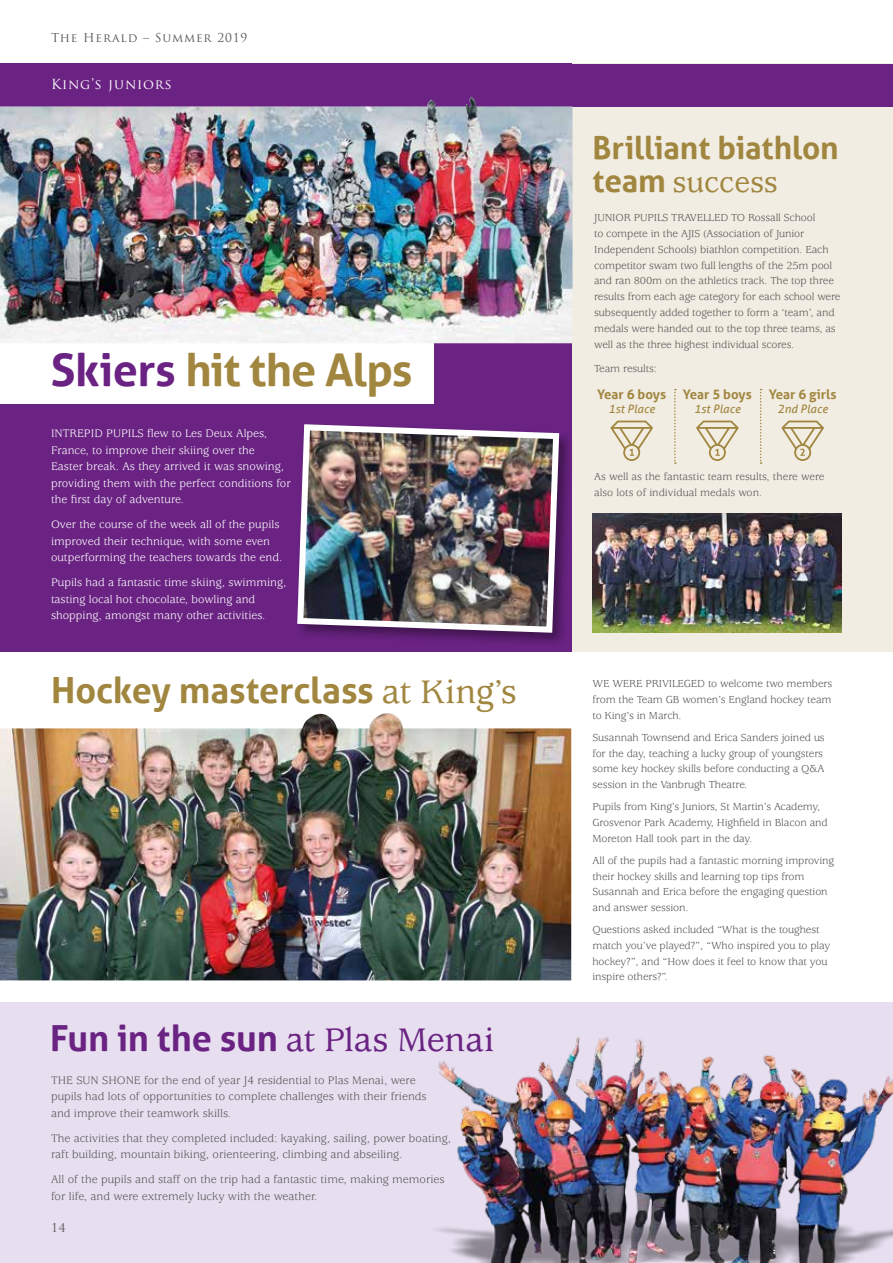
<style>
.page{position:relative;width:893px;height:1263px;background:#fff}
.page>*{position:absolute;margin:0;border:0;box-sizing:border-box;transform-origin:0 0}
.t1{font:700 45px "Aller";letter-spacing:-.015em;color:#a1863f}
.t2{font:700 36px "Aller";letter-spacing:-.005em;color:#a1863f}
.t3{font:700 36px "Aller";letter-spacing:-.005em;color:#6a2383}
.t4{font:700 31.5px "Aller";letter-spacing:-.005em;color:#a1863f}
.t5{font:500 31.5px "Usherwood";color:#a1863f}
.t6{font:13.5px "Trajan Pro";letter-spacing:.06em;color:#fff}
.t7{font:700 13.2px "Aller";color:#a1863f}
.t8{font:12px/16.5px "Usherwood";color:#575756}
.t9{font:12px/16.5px "Usherwood";color:#fff}
.t10{font:12px "Trajan Pro";letter-spacing:.075em;color:#575756}
.t11{font:italic 11.55px "Aller";color:#a1863f}
.t12{font:11.25px/15.8px "Usherwood";letter-spacing:-.01em;color:#575756}
.s1{color:#6a2383}
.s2{font-family:"Usherwood";font-weight:500}
.s3{font-family:"Aller";font-weight:700}
</style>
<div class="page">
<div style="left:571px;top:64px;width:322px;height:588px;background:#f2ede3"></div>
<div style="left:0;top:1003px;width:893px;height:260px;background:#e7dff0"></div>
<img style="left:0;top:713px;width:571px;height:267px">
<div style="left:0;top:64px;width:571px;height:588px;background:#6a2383"></div>
<img style="left:436px;top:1036px;width:457px;height:227px">
<div style="left:0;top:64px;width:893px;height:42px;background:#6a2383"></div>
<div style="left:0;top:340px;width:433px;height:64px;background:#fff"></div>
<div style="left:294px;top:421px;width:280px;height:227px;background:#000;opacity:.4"></div>
<img style="left:294px;top:421px;width:268px;height:215px">
<svg style="left:610px;top:421px;width:43px;height:40px"></svg>
<svg style="left:696px;top:421px;width:43px;height:40px"></svg>
<svg style="left:781px;top:421px;width:43px;height:40px"></svg>
<svg style="left:674px;top:389px;width:2px;height:75px"></svg>
<svg style="left:760px;top:389px;width:2px;height:75px"></svg>
<img style="left:592px;top:513px;width:250px;height:119px">
<img style="left:0;top:97px;width:572px;height:246px">
<p class="t10" style="left:51px;top:30px;width:198px">The Herald – Summer 2019</p>
<p class="t6" style="left:51px;top:76px;width:122px">King’s juniors</p>
<h1 class="t1" style="left:51px;top:342px;width:363px"><span class="s1">Skiers</span> hit the Alps</h1>
<p class="t9" style="left:51px;top:426px;width:241px">INTREPID PUPILS flew to Les Deux Alpes, France, to improve their skiing over the<br>Easter break. As they arrived it was snowing, providing them with the perfect conditions for the first day of adventure.</p>
<p class="t9" style="left:51px;top:517px;width:233px">Over the course of the week all of the pupils improved their technique, with some even outperforming the teachers towards the end.</p>
<p class="t9" style="left:51px;top:575px;width:237px">Pupils had a fantastic time skiing, swimming, tasting local hot chocolate, bowling and shopping, amongst many other activities.</p>
<h2 class="t2" style="left:51px;top:668px;width:467px">Hockey masterclass <span class="s2">at King’s</span></h2>
<h2 class="t3" style="left:50px;top:1016px;width:445px">Fun in the sun <span class="s2">at Plas Menai</span></h2>
<p class="t8" style="left:51px;top:1072px;width:377px">THE SUN SHONE for the end of year J4 residential to Plas Menai, were pupils had lots of opportunities to complete challenges with their friends and improve their teamwork skills.</p>
<p class="t8" style="left:51px;top:1130px;width:402px">The activities that they completed included: kayaking, sailing, power boating, raft building, mountain biking, orienteering, climbing and abseiling.</p>
<p class="t8" style="left:51px;top:1171px;width:395px">All of the pupils and staff on the trip had a fantastic time, making memories for life, and were extremely lucky with the weather.</p>
<p class="t10" style="left:51px;top:1220px;width:16px">14</p>
<h3 class="t4" style="left:592px;top:129px;width:248px">Brilliant biathlon</h3>
<h3 class="t5" style="left:592px;top:165px;width:186px"><span class="s3">team</span> success</h3>
<p class="t12" style="left:594px;top:210px;width:248px">JUNIOR PUPILS TRAVELLED TO Rossall School<br>to compete in the AJIS (Association of Junior Independent Schools) biathlon competition. Each competitor swam two full lengths of the 25m pool and ran 800m on the athletics track. The top three results from each age category for each school were subsequently added together to form a ‘team’, and medals were handed out to the top three teams, as well as the three highest individual scores.</p>
<p class="t12" style="left:594px;top:361px;width:64px">Team results:</p>
<p class="t7" style="left:597px;top:386px;width:70px">Year 6 boys</p>
<p class="t11" style="left:609px;top:402px;width:48px">1st Place</p>
<p class="t7" style="left:683px;top:386px;width:70px">Year 5 boys</p>
<p class="t11" style="left:694px;top:402px;width:48px">1st Place</p>
<p class="t7" style="left:769px;top:386px;width:69px">Year 6 girls</p>
<p class="t11" style="left:778px;top:402px;width:52px">2nd Place</p>
<p class="t12" style="left:594px;top:469px;width:232px">As well as the fantastic team results, there were also lots of individual medals won.</p>
<p class="t12" style="left:592px;top:676px;width:241px;text-align:justify">WE WERE PRIVILEGED to welcome two members from the Team GB women’s England hockey team to King’s in March.</p>
<p class="t12" style="left:592px;top:730px;width:234px">Susannah Townsend and Erica Sanders joined us for the day, teaching a lucky group of youngsters some key hockey skills before conducting a Q&amp;A session in the Vanbrugh Theatre.</p>
<p class="t12" style="left:592px;top:799px;width:237px">Pupils from King’s Juniors, St Martin’s Academy,<br>Grosvenor Park Academy, Highfield in Blacon and<br>Moreton Hall took part in the day.</p>
<p class="t12" style="left:592px;top:853px;width:243px">All of the pupils had a fantastic morning improving their hockey skills and learning top tips from Susannah and Erica before the engaging question and answer session.</p>
<p class="t12" style="left:592px;top:922px;width:239px">Questions asked included “What is the toughest match you’ve played?”, “Who inspired you to play hockey?”, and “How does it feel to know that you inspire others?”.</p>
</div>
